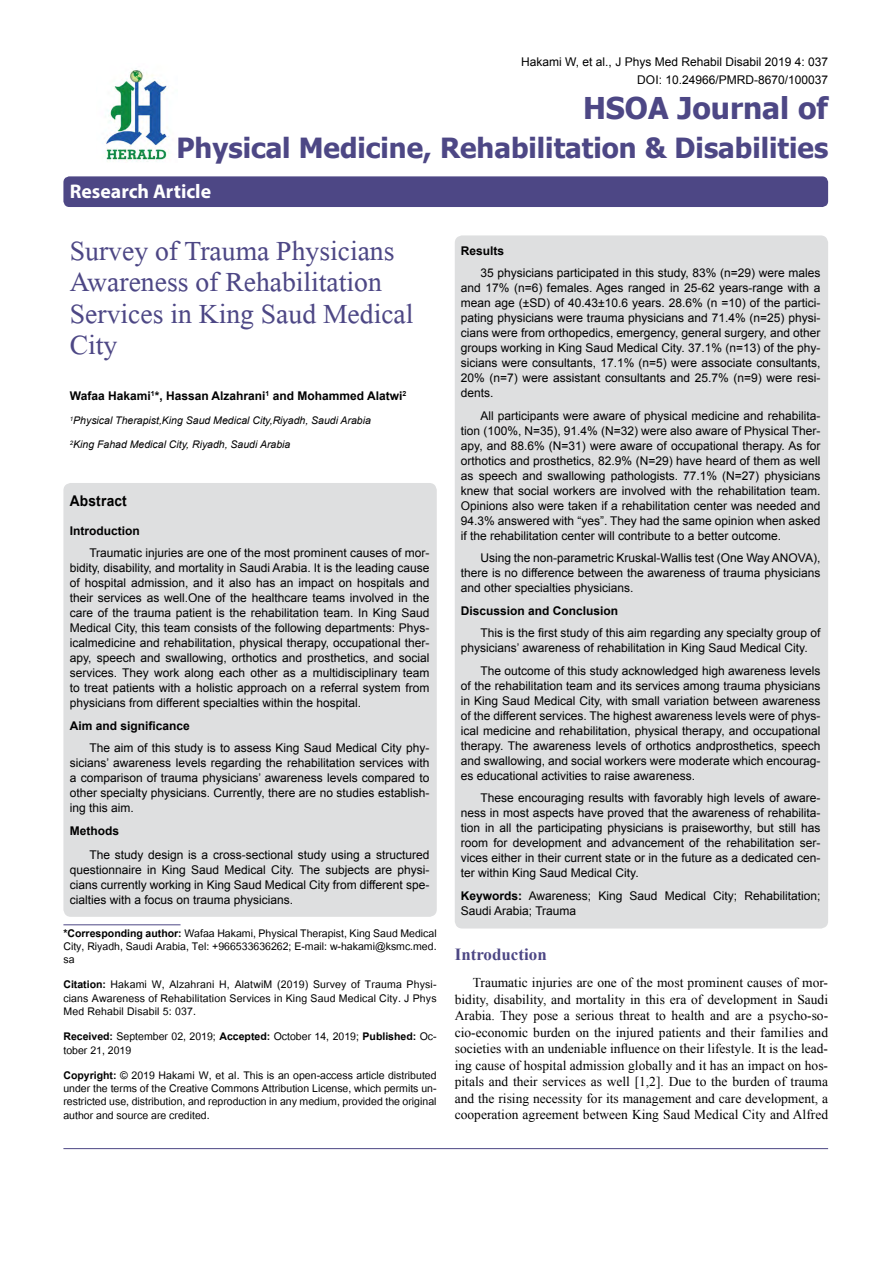
<style>
.page{position:relative;width:893px;height:1263px;background:#fff}
.page>*{position:absolute;margin:0;border:0;box-sizing:border-box;transform-origin:0 0}
.t1{font:41.25px/31.5px "Microsoft Himalaya";color:#4d4785}
.t2{font:700 30px "Tahoma";color:#4d4785}
.t3{font:700 27.75px "Tahoma";color:#4d4785}
.t4{font:700 19.8px "Myriad Hebrew";color:#fff}
.t5{font:700 16.95px "Times New Roman";color:#4d4785}
.t6{font:700 14.85px "Arial";letter-spacing:.015em;color:#000;scale:.93 1}
.t7{font:14.7px/13.2px "Utsaah";color:#000;text-align:justify}
.t8{font:13.5px/16.5px "Times New Roman";color:#000;text-align:justify}
.t9{font:12px/15px "Arial";color:#000;text-align:justify}
.t10{font:700 12px "Arial";color:#000}
.t11{font:italic 10.5px "Arial";color:#000}
.s1{font-weight:700}
</style>
<div class="page">
<div style="left:63px;top:176px;width:765px;height:31px;background:#4d4785;border-radius:6px"></div>
<hr style="left:63px;top:924px;width:118px;height:1px;background:#4d4785">
<img style="left:105px;top:70px;width:64px;height:92px">
<hr style="left:63px;top:1148px;width:765px;height:1px;background:#4d4785">
<div style="left:63px;top:483px;width:374px;height:434px;background:#dedfe0;border-radius:8px"></div>
<div style="left:455px;top:235px;width:373px;height:693px;background:#dedfe0;border-radius:8px"></div>
<p class="t9" style="left:521px;top:53px;width:308px;line-height:18px;text-align:right">Hakami W, et al., J Phys Med Rehabil Disabil 2019 4: 037<br>DOI: 10.24966/PMRD-8670/100037</p>
<h2 class="t2" style="left:583px;top:87px;width:247px">HSOA Journal of</h2>
<h3 class="t3" style="left:176px;top:128px;width:653px">Physical Medicine, Rehabilitation &amp; Disabilities</h3>
<h3 class="t4" style="left:70px;top:180px;width:143px">Research Article</h3>
<h1 class="t1" style="left:70px;top:230px;width:345px">Survey of Trauma Physicians<br>Awareness of Rehabilitation<br>Services in King Saud Medical<br>City</h1>
<p class="t10" style="left:70px;top:388px;width:338px">Wafaa Hakami<sup>1</sup>*, Hassan Alzahrani<sup>1</sup> and Mohammed Alatwi<sup>2</sup></p>
<p class="t11" style="left:70px;top:414px;width:303px"><sup>1</sup>Physical Therapist,King Saud Medical City,Riyadh, Saudi Arabia</p>
<p class="t11" style="left:70px;top:438px;width:222px"><sup>2</sup>King Fahad Medical City, Riyadh, Saudi Arabia</p>
<p class="t6" style="left:70px;top:491px;width:63px">Abstract</p>
<p class="t10" style="left:70px;top:523px;width:71px">Introduction</p>
<p class="t9" style="left:70px;top:546px;width:361px;text-indent:20px">Traumatic injuries are one of the most prominent causes of mor&shy;bidity, disability, and mortality in Saudi Arabia. It is the leading cause of hospital admission, and it also has an impact on hospitals and their services as well.One of the healthcare teams involved in the care of the trauma patient is the rehabilitation team. In King Saud Medical City, this team consists of the following departments: Phys&shy;icalmedicine and rehabilitation, physical therapy, occupational ther&shy;apy, speech and swallowing, orthotics and prosthetics, and social services. They work along each other as a multidisciplinary team to treat patients with a holistic approach on a referral system from physicians from different specialties within the hospital.</p>
<p class="t10" style="left:70px;top:718px;width:122px">Aim and significance</p>
<p class="t9" style="left:70px;top:741px;width:361px;text-indent:20px">The aim of this study is to assess King Saud Medical City phy&shy;sicians’ awareness levels regarding the rehabilitation services with a comparison of trauma physicians’ awareness levels compared to other specialty physicians. Currently, there are no studies establish&shy;ing this aim.</p>
<p class="t10" style="left:70px;top:823px;width:51px">Methods</p>
<p class="t9" style="left:70px;top:847px;width:361px;text-indent:20px">The study design is a cross-sectional study using a structured questionnaire in King Saud Medical City. The subjects are physi&shy;cians currently working in King Saud Medical City from different spe&shy;cialties with a focus on trauma physicians.</p>
<p class="t7" style="left:63px;top:927px;width:375px"><span class="s1">*Corresponding author:</span> Wafaa Hakami, Physical Therapist, King Saud Medical City, Riyadh, Saudi Arabia, Tel: +966533636262; E-mail: w-hakami@ksmc.med. sa</p>
<p class="t7" style="left:63px;top:979px;width:375px"><span class="s1">Citation:</span> Hakami W, Alzahrani H, AlatwiM (2019) Survey of Trauma Physi&shy;cians Awareness of Rehabilitation Services in King Saud Medical City. J Phys Med Rehabil Disabil 5: 037.</p>
<p class="t7" style="left:63px;top:1031px;width:375px"><span class="s1">Received:</span> September 02, 2019; <span class="s1">Accepted:</span> October 14, 2019; <span class="s1">Published:</span> Oc&shy;tober 21, 2019</p>
<p class="t7" style="left:63px;top:1070px;width:375px"><span class="s1">Copyright:</span> © 2019 Hakami W, et al. This is an open-access article distributed under the terms of the Creative Commons Attribution License, which permits un&shy;restricted use, distribution, and reproduction in any medium, provided the original author and source are credited.</p>
<p class="t10" style="left:461px;top:242px;width:45px">Results</p>
<p class="t9" style="left:461px;top:266px;width:361px;text-indent:20px">35 physicians participated in this study, 83% (n=29) were males and 17% (n=6) females. Ages ranged in 25-62 years-range with a mean age (±SD) of 40.43±10.6 years. 28.6% (n =10) of the partici&shy;pating physicians were trauma physicians and 71.4% (n=25) physi&shy;cians were from orthopedics, emergency, general surgery, and other groups working in King Saud Medical City. 37.1% (n=13) of the phy&shy;sicians were consultants, 17.1% (n=5) were associate consultants, 20% (n=7) were assistant consultants and 25.7% (n=9) were resi&shy;dents.</p>
<p class="t9" style="left:461px;top:408px;width:361px;text-indent:20px">All participants were aware of physical medicine and rehabilita&shy;tion (100%, N=35), 91.4% (N=32) were also aware of Physical Ther&shy;apy, and 88.6% (N=31) were aware of occupational therapy. As for orthotics and prosthetics, 82.9% (N=29) have heard of them as well as speech and swallowing pathologists. 77.1% (N=27) physicians knew that social workers are involved with the rehabilitation team.<br>Opinions also were taken if a rehabilitation center was needed and 94.3% answered with “yes”. They had the same opinion when asked if the rehabilitation center will contribute to a better outcome.</p>
<p class="t9" style="left:461px;top:551px;width:361px;text-indent:20px">Using the non-parametric Kruskal-Wallis test (One Way ANOVA), there is no difference between the awareness of trauma physicians and other specialties physicians.</p>
<p class="t10" style="left:461px;top:602px;width:159px">Discussion and Conclusion</p>
<p class="t9" style="left:461px;top:626px;width:361px;text-indent:20px">This is the first study of this aim regarding any specialty group of physicians’ awareness of rehabilitation in King Saud Medical City.</p>
<p class="t9" style="left:461px;top:663px;width:361px;text-indent:20px">The outcome of this study acknowledged high awareness levels of the rehabilitation team and its services among trauma physicians in King Saud Medical City, with small variation between awareness of the different services. The highest awareness levels were of phys&shy;ical medicine and rehabilitation, physical therapy, and occupational therapy. The awareness levels of orthotics andprosthetics, speech and swallowing, and social workers were moderate which encourag&shy;es educational activities to raise awareness.</p>
<p class="t9" style="left:461px;top:791px;width:361px;text-indent:20px">These encouraging results with favorably high levels of aware&shy;ness in most aspects have proved that the awareness of rehabilita&shy;tion in all the participating physicians is praiseworthy, but still has room for development and advancement of the rehabilitation ser&shy;vices either in their current state or in the future as a dedicated cen&shy;ter within King Saud Medical City.</p>
<p class="t9" style="left:461px;top:888px;width:361px"><span class="s1">Keywords:</span> Awareness; King Saud Medical City; Rehabilitation;<br>Saudi Arabia; Trauma</p>
<h3 class="t5" style="left:455px;top:943px;width:93px">Introduction</h3>
<p class="t8" style="left:455px;top:974px;width:375px;text-indent:18px">Traumatic injuries are one of the most prominent causes of mor&shy;bidity, disability, and mortality in this era of development in Saudi Arabia. They pose a serious threat to health and are a psycho-so&shy;cio-economic burden on the injured patients and their families and societies with an undeniable influence on their lifestyle. It is the lead&shy;ing cause of hospital admission globally and it has an impact on hos&shy;pitals and their services as well [1,2]. Due to the burden of trauma and the rising necessity for its management and care development, a cooperation agreement between King Saud Medical City and Alfred</p>
</div>
